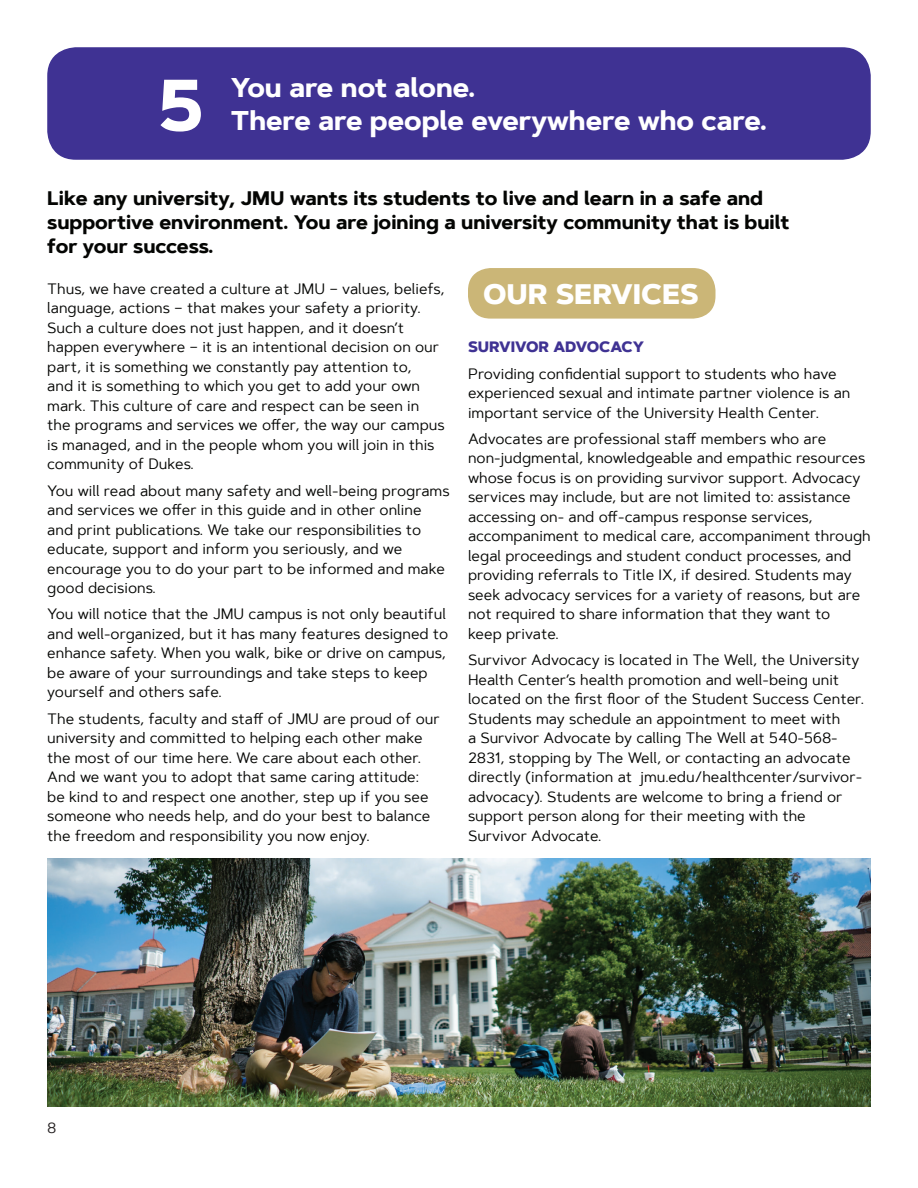
<style>
.page{position:relative;width:918px;height:1188px;background:#fff}
.page>*{position:absolute;margin:0;border:0;box-sizing:border-box;transform-origin:0 0}
.t1{font:700 72px "Artegra Sans";color:#fff}
.t2{font:800 28.2px "Artegra Sans";color:#fff}
.t3{font:700 27px/33px "Artegra Sans";color:#fff}
.t4{font:700 19.5px/24px "Artegra Sans";color:#040503}
.t5{font:15px/19.5px "Artegra Sans";color:#040503}
.t6{font:800 15px "Artegra Sans";color:#3f3293}
.t7{font:15px "Artegra Sans";color:#231f20}
</style>
<div class="page">
<div style="left:47px;top:47px;width:824px;height:113px;background:#3f3293;border-radius:29px"></div>
<img style="left:47px;top:859px;width:824px;height:248px">
<div style="left:468px;top:268px;width:248px;height:51px;background:#cbb677;border-radius:22px"></div>
<h1 class="t1" style="left:156px;top:52px;width:50px">5</h1>
<h3 class="t3" style="left:231px;top:71px;width:537px">You are not alone.<br>There are people everywhere who care.</h3>
<h3 class="t4" style="left:47px;top:187px;width:744px">Like any university, JMU wants its students to live and learn in a safe and supportive environment. You are joining a university community that is built for your success.</h3>
<h2 class="t2" style="left:483px;top:272px;width:217px">OUR SERVICES</h2>
<p class="t5" style="left:47px;top:279px;width:399px">Thus, we have created a culture at JMU – values, beliefs, language, actions – that makes your safety a priority.<br>Such a culture does not just happen, and it doesn’t happen everywhere – it is an intentional decision on our part, it is something we constantly pay attention to,<br>and it is something to which you get to add your own mark. This culture of care and respect can be seen in the programs and services we offer, the way our campus is managed, and in the people whom you will join in this community of Dukes.</p>
<p class="t5" style="left:47px;top:480px;width:404px">You will read about many safety and well-being programs and services we offer in this guide and in other online and print publications. We take our responsibilities to educate, support and inform you seriously, and we encourage you to do your part to be informed and make good decisions.</p>
<p class="t5" style="left:47px;top:604px;width:403px">You will notice that the JMU campus is not only beautiful and well-organized, but it has many features designed to enhance safety. When you walk, bike or drive on campus, be aware of your surroundings and take steps to keep yourself and others safe.</p>
<p class="t5" style="left:47px;top:708px;width:394px">The students, faculty and staff of JMU are proud of our university and committed to helping each other make the most of our time here. We care about each other.<br>And we want you to adopt that same caring attitude: be kind to and respect one another, step up if you see someone who needs help, and do your best to balance the freedom and responsibility you now enjoy.</p>
<p class="t6" style="left:468px;top:336px;width:177px">SURVIVOR ADVOCACY</p>
<p class="t5" style="left:468px;top:363px;width:384px">Providing confidential support to students who have experienced sexual and intimate partner violence is an important service of the University Health Center.</p>
<p class="t5" style="left:468px;top:429px;width:404px">Advocates are professional staff members who are non-judgmental, knowledgeable and empathic resources whose focus is on providing survivor support. Advocacy services may include, but are not limited to: assistance accessing on- and off-campus response services, accompaniment to medical care, accompaniment through legal proceedings and student conduct processes, and providing referrals to Title IX, if desired. Students may seek advocacy services for a variety of reasons, but are not required to share information that they want to<br>keep private.</p>
<p class="t5" style="left:468px;top:650px;width:397px">Survivor Advocacy is located in The Well, the University Health Center’s health promotion and well-being unit located on the first floor of the Student Success Center.<br>Students may schedule an appointment to meet with<br>a Survivor Advocate by calling The Well at 540-568- 2831, stopping by The Well, or contacting an advocate directly (information at jmu.edu/healthcenter/survivor&shy;advocacy). Students are welcome to bring a friend or support person along for their meeting with the Survivor Advocate.</p>
<p class="t7" style="left:47px;top:1118px;width:11px">8</p>
</div>
